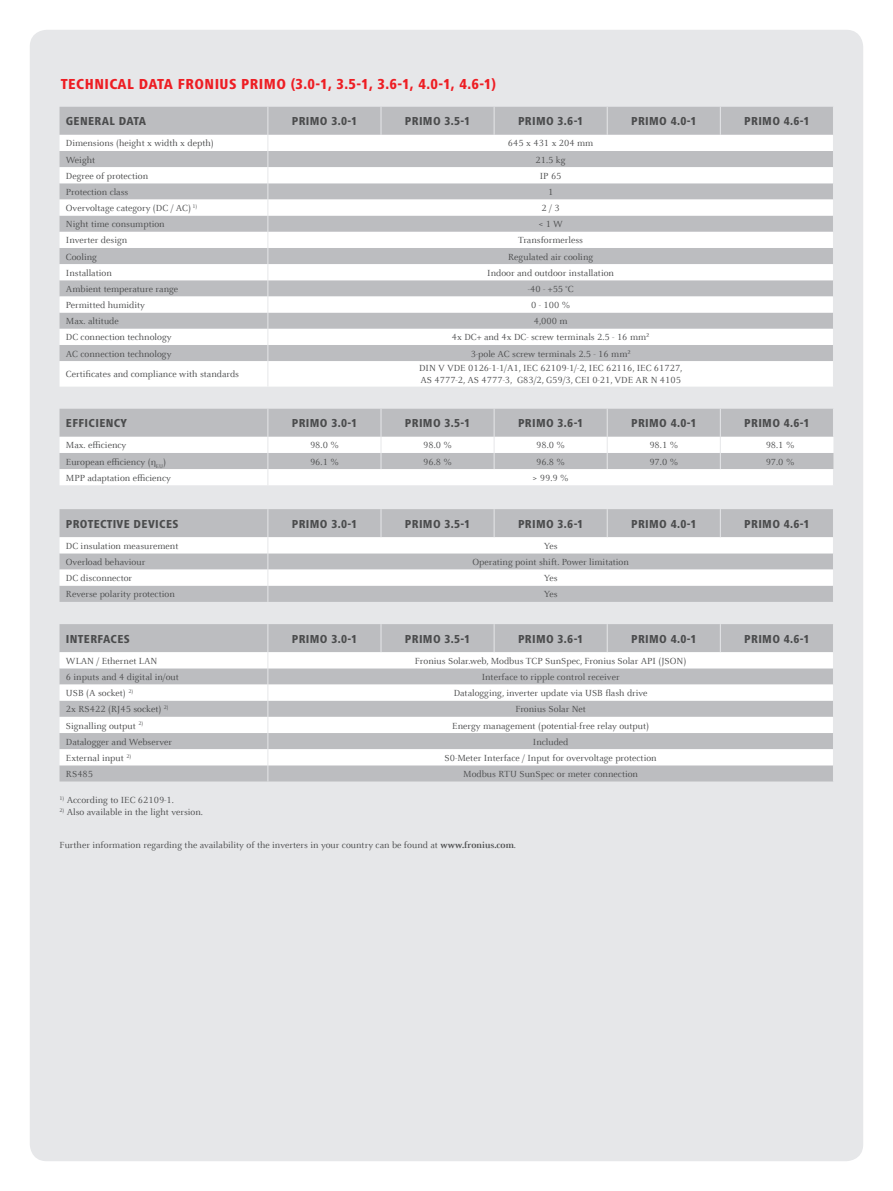
<style>
.page{position:relative;width:893px;height:1191px;background:#fff}
.page>*{position:absolute;margin:0;border:0;box-sizing:border-box;transform-origin:0 0}
.t1{font:800 condensed 15px "Frutiger Next LTW1 G";letter-spacing:.03em;color:#ee1d23}
.t2{font:800 condensed 12px "Frutiger Next LTW1 G";letter-spacing:.03em;color:#4b4c4d}
.t3{font:9.75px/12px "Celeste Offc Pro";color:#4b4c4d}
.s1{font-weight:700}
</style>
<div class="page">
<div style="left:30px;top:30px;width:833px;height:1131px;background:#e6e7e9;border-radius:17px"></div>
<div style="left:60px;top:107px;width:773px;height:28px;background:#bcbdc0"></div>
<svg style="left:60px;top:135px;width:773px;height:251px;background:#e1e1e2"></svg>
<svg style="left:381px;top:107px;width:1px;height:28px"></svg>
<svg style="left:494px;top:107px;width:1px;height:28px"></svg>
<svg style="left:607px;top:107px;width:1px;height:28px"></svg>
<svg style="left:720px;top:107px;width:1px;height:28px"></svg>
<svg style="left:267px;top:107px;width:1px;height:279px"></svg>
<svg style="left:60px;top:409px;width:774px;height:76px;background:#d8d9da"></svg>
<svg style="left:60px;top:509px;width:773px;height:93px;background:#d3d4d6"></svg>
<div style="left:60px;top:624px;width:773px;height:157px;background:#bcbdc0"></div>
<svg style="left:60px;top:652px;width:773px;height:113px;background:#e2e2e4"></svg>
<svg style="left:381px;top:624px;width:1px;height:28px"></svg>
<svg style="left:494px;top:624px;width:1px;height:28px"></svg>
<svg style="left:607px;top:624px;width:1px;height:28px"></svg>
<svg style="left:720px;top:624px;width:1px;height:28px"></svg>
<svg style="left:267px;top:624px;width:1px;height:157px"></svg>
<h1 class="t1" style="left:61px;top:76px;width:437px">TECHNICAL DATA FRONIUS PRIMO (3.0-1, 3.5-1, 3.6-1, 4.0-1, 4.6-1)</h1>
<p class="t2" style="left:66px;top:114px;width:82px">GENERAL DATA</p>
<p class="t2" style="left:292px;top:114px;width:67px">PRIMO 3.0-1</p>
<p class="t2" style="left:405px;top:114px;width:67px">PRIMO 3.5-1</p>
<p class="t2" style="left:518px;top:114px;width:67px">PRIMO 3.6-1</p>
<p class="t2" style="left:631px;top:114px;width:67px">PRIMO 4.0-1</p>
<p class="t2" style="left:744px;top:114px;width:67px">PRIMO 4.6-1</p>
<p class="t3" style="left:66px;top:137px;width:149px">Dimensions (height x width x depth)</p>
<p class="t3" style="left:508px;top:137px;width:87px">645 x 431 x 204 mm</p>
<p class="t3" style="left:66px;top:153px;width:31px">Weight</p>
<p class="t3" style="left:536px;top:153px;width:32px">21.5 kg</p>
<p class="t3" style="left:66px;top:170px;width:84px">Degree of protection</p>
<p class="t3" style="left:540px;top:170px;width:23px">IP 65</p>
<p class="t3" style="left:66px;top:186px;width:64px">Protection class</p>
<p class="t3" style="left:548px;top:186px;width:7px">1</p>
<p class="t3" style="left:66px;top:202px;width:133px">Overvoltage category (DC / AC) <sup>1)</sup></p>
<p class="t3" style="left:542px;top:202px;width:20px">2 / 3</p>
<p class="t3" style="left:66px;top:218px;width:100px">Night time consumption</p>
<p class="t3" style="left:538px;top:218px;width:26px">&lt; 1 W</p>
<p class="t3" style="left:66px;top:234px;width:63px">Inverter design</p>
<p class="t3" style="left:518px;top:234px;width:66px">Transformerless</p>
<p class="t3" style="left:66px;top:250px;width:33px">Cooling</p>
<p class="t3" style="left:508px;top:250px;width:87px">Regulated air cooling</p>
<p class="t3" style="left:66px;top:267px;width:47px">Installation</p>
<p class="t3" style="left:487px;top:267px;width:128px">Indoor and outdoor installation</p>
<p class="t3" style="left:66px;top:283px;width:114px">Ambient temperature range</p>
<p class="t3" style="left:528px;top:283px;width:47px">-40 - +55 °C</p>
<p class="t3" style="left:66px;top:299px;width:81px">Permitted humidity</p>
<p class="t3" style="left:531px;top:299px;width:41px">0 - 100 %</p>
<p class="t3" style="left:66px;top:315px;width:54px">Max. altitude</p>
<p class="t3" style="left:534px;top:315px;width:35px">4,000 m</p>
<p class="t3" style="left:66px;top:331px;width:107px">DC connection technology</p>
<p class="t3" style="left:452px;top:331px;width:199px">4x DC+ and 4x DC- screw terminals 2.5 - 16 mm²</p>
<p class="t3" style="left:66px;top:347px;width:107px">AC connection technology</p>
<p class="t3" style="left:471px;top:347px;width:161px">3-pole AC screw terminals 2.5 - 16 mm²</p>
<p class="t3" style="left:66px;top:368px;width:175px">Certificates and compliance with standards</p>
<p class="t3" style="left:419px;top:362px;width:265px">DIN V VDE 0126-1-1/A1, IEC 62109-1/-2, IEC 62116, IEC 61727,<br>AS 4777-2, AS 4777-3, G83/2, G59/3, CEI 0-21, VDE AR N 4105</p>
<p class="t2" style="left:66px;top:416px;width:63px">EFFICIENCY</p>
<p class="t2" style="left:292px;top:416px;width:67px">PRIMO 3.0-1</p>
<p class="t2" style="left:405px;top:416px;width:67px">PRIMO 3.5-1</p>
<p class="t2" style="left:518px;top:416px;width:67px">PRIMO 3.6-1</p>
<p class="t2" style="left:631px;top:416px;width:67px">PRIMO 4.0-1</p>
<p class="t2" style="left:744px;top:416px;width:67px">PRIMO 4.6-1</p>
<p class="t3" style="left:66px;top:439px;width:62px">Max. efficiency</p>
<p class="t3" style="left:310px;top:439px;width:30px">98.0 %</p>
<p class="t3" style="left:423px;top:439px;width:30px">98.0 %</p>
<p class="t3" style="left:536px;top:439px;width:30px">98.0 %</p>
<p class="t3" style="left:649px;top:439px;width:30px">98.1 %</p>
<p class="t3" style="left:766px;top:439px;width:30px">98.1 %</p>
<p class="t3" style="left:66px;top:455px;width:102px">European efficiency (η<sub>EU</sub>)</p>
<p class="t3" style="left:310px;top:455px;width:30px">96.1 %</p>
<p class="t3" style="left:423px;top:455px;width:30px">96.8 %</p>
<p class="t3" style="left:536px;top:455px;width:30px">96.8 %</p>
<p class="t3" style="left:649px;top:455px;width:30px">97.0 %</p>
<p class="t3" style="left:766px;top:455px;width:30px">97.0 %</p>
<p class="t3" style="left:66px;top:471px;width:107px">MPP adaptation efficiency</p>
<p class="t3" style="left:533px;top:471px;width:38px">&gt; 99.9 %</p>
<p class="t2" style="left:66px;top:516px;width:114px">PROTECTIVE DEVICES</p>
<p class="t2" style="left:292px;top:516px;width:67px">PRIMO 3.0-1</p>
<p class="t2" style="left:405px;top:516px;width:67px">PRIMO 3.5-1</p>
<p class="t2" style="left:518px;top:516px;width:67px">PRIMO 3.6-1</p>
<p class="t2" style="left:631px;top:516px;width:67px">PRIMO 4.0-1</p>
<p class="t2" style="left:744px;top:516px;width:67px">PRIMO 4.6-1</p>
<p class="t3" style="left:66px;top:539px;width:114px">DC insulation measurement</p>
<p class="t3" style="left:544px;top:539px;width:15px">Yes</p>
<p class="t3" style="left:66px;top:556px;width:81px">Overload behaviour</p>
<p class="t3" style="left:472px;top:556px;width:158px">Operating point shift. Power limitation</p>
<p class="t3" style="left:66px;top:572px;width:68px">DC disconnector</p>
<p class="t3" style="left:544px;top:572px;width:15px">Yes</p>
<p class="t3" style="left:66px;top:588px;width:110px">Reverse polarity protection</p>
<p class="t3" style="left:544px;top:588px;width:15px">Yes</p>
<p class="t2" style="left:66px;top:631px;width:65px">INTERFACES</p>
<p class="t2" style="left:292px;top:631px;width:67px">PRIMO 3.0-1</p>
<p class="t2" style="left:405px;top:631px;width:67px">PRIMO 3.5-1</p>
<p class="t2" style="left:518px;top:631px;width:67px">PRIMO 3.6-1</p>
<p class="t2" style="left:631px;top:631px;width:67px">PRIMO 4.0-1</p>
<p class="t2" style="left:744px;top:631px;width:67px">PRIMO 4.6-1</p>
<p class="t3" style="left:66px;top:654px;width:93px">WLAN / Ethernet LAN</p>
<p class="t3" style="left:415px;top:654px;width:273px">Fronius Solar.web, Modbus TCP SunSpec, Fronius Solar API (JSON)</p>
<p class="t3" style="left:66px;top:671px;width:115px">6 inputs and 4 digital in/out</p>
<p class="t3" style="left:482px;top:671px;width:139px">Interface to ripple control receiver</p>
<p class="t3" style="left:66px;top:687px;width:69px">USB (A socket) <sup>2)</sup></p>
<p class="t3" style="left:454px;top:687px;width:195px">Datalogging, inverter update via USB flash drive</p>
<p class="t3" style="left:66px;top:703px;width:104px">2x RS422 (RJ45 socket) <sup>2)</sup></p>
<p class="t3" style="left:515px;top:703px;width:72px">Fronius Solar Net</p>
<p class="t3" style="left:66px;top:719px;width:79px">Signalling output <sup>2)</sup></p>
<p class="t3" style="left:452px;top:719px;width:198px">Energy management (potential-free relay output)</p>
<p class="t3" style="left:66px;top:735px;width:108px">Datalogger and Webserver</p>
<p class="t3" style="left:533px;top:735px;width:37px">Included</p>
<p class="t3" style="left:66px;top:751px;width:67px">External input <sup>2)</sup></p>
<p class="t3" style="left:445px;top:751px;width:214px">S0-Meter Interface / Input for overvoltage protection</p>
<p class="t3" style="left:66px;top:768px;width:29px">RS485</p>
<p class="t3" style="left:463px;top:768px;width:176px">Modbus RTU SunSpec or meter connection</p>
<p class="t3" style="left:60px;top:794px;width:116px"><sup>1)</sup> According to IEC 62109-1.</p>
<p class="t3" style="left:60px;top:806px;width:145px"><sup>2)</sup> Also available in the light version.</p>
<p class="t3" style="left:60px;top:838px;width:458px">Further information regarding the availability of the inverters in your country can be found at <span class="s1">www.fronius.com</span>.</p>
</div>
